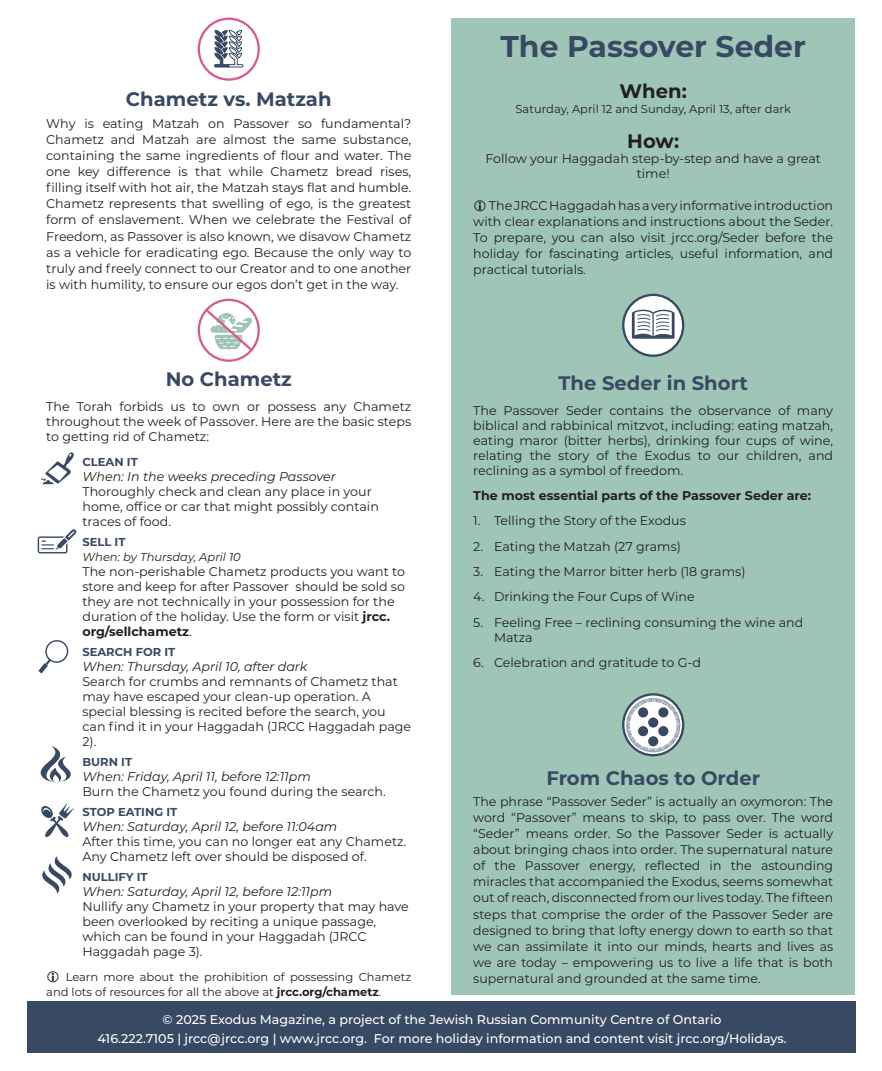
<style>
.page{position:relative;width:882px;height:1071px;background:#fff}
.page>*{position:absolute;margin:0;border:0;box-sizing:border-box;transform-origin:0 0}
.t1{font:700 29.93px "Montserrat";color:#384964}
.t2{font:700 19.6px "Montserrat";color:#384964}
.t3{font:700 19.6px "Montserrat";color:#231f20}
.t4{font:12.6px/16.1px "Montserrat";color:#231f20}
.t5{font:500 12.6px/18.9px "Montserrat";color:#fff;text-align:center}
.t6{font:italic 12.6px "Montserrat";color:#231f20}
.t7{font:700 12.6px "Montserrat";color:#231f20}
.t8{font:11.55px/14.9px "Montserrat";color:#231f20}
.t9{font:700 11.55px "Montserrat";color:#384964}
.t10{font:italic 11.55px "Montserrat";color:#231f20}
.s1{font-weight:700}
.s2{font-size:11.55px}
</style>
<div class="page">
<div style="left:451px;top:18px;width:404px;height:977px;background:#9ec5b6"></div>
<div style="left:27px;top:1002px;width:828px;height:51px;background:#384964"></div>
<div style="left:198px;top:18px;width:62px;height:63px;border:2px solid #d85a8e;border-radius:50%"></div>
<svg style="left:623px;top:295px;width:60px;height:61px;background:#eaebee"></svg>
<div style="left:622px;top:294px;width:62px;height:63px;border:2px solid #384964;border-radius:50%"></div>
<svg style="left:623px;top:694px;width:60px;height:61px"></svg>
<div style="left:622px;top:693px;width:62px;height:63px;border:2px solid #384964;border-radius:50%"></div>
<svg style="left:41px;top:452px;width:33px;height:32px"></svg>
<div style="left:198px;top:299px;width:62px;height:63px;border:2px solid #d85a8e;border-radius:50%"></div>
<svg style="left:204px;top:307px;width:53px;height:46px"></svg>
<svg style="left:214px;top:30px;width:30px;height:38px"></svg>
<svg style="left:38px;top:529px;width:39px;height:24px"></svg>
<svg style="left:38px;top:640px;width:31px;height:33px"></svg>
<svg style="left:41px;top:746px;width:30px;height:36px"></svg>
<svg style="left:41px;top:856px;width:32px;height:38px"></svg>
<svg style="left:41px;top:803px;width:33px;height:34px"></svg>
<svg style="left:626px;top:698px;width:54px;height:54px;background:#d0d7db"></svg>
<div style="left:638px;top:707px;width:10px;height:10px;background:#384964;border-radius:50%"></div>
<div style="left:638px;top:726px;width:10px;height:10px;background:#384964;border-radius:50%"></div>
<div style="left:658px;top:707px;width:10px;height:10px;background:#384964;border-radius:50%"></div>
<div style="left:658px;top:726px;width:10px;height:10px;background:#384964;border-radius:50%"></div>
<div style="left:648px;top:717px;width:10px;height:11px;background:#384964;border-radius:50%"></div>
<div style="left:648px;top:736px;width:10px;height:10px;background:#384964;border-radius:50%"></div>
<svg style="left:632px;top:310px;width:43px;height:29px"></svg>
<h2 class="t2" style="left:126px;top:85px;width:207px">Chametz vs. Matzah</h2>
<p class="t4" style="left:46px;top:115px;width:367px;text-align:justify">Why is eating Matzah on Passover so fundamental?<br>Chametz and Matzah are almost the same substance, containing the same ingredients of flour and water. The one key difference is that while Chametz bread rises, filling itself with hot air, the Matzah stays flat and humble.<br>Chametz represents that swelling of ego, is the greatest form of enslavement. When we celebrate the Festival of Freedom, as Passover is also known, we disavow Chametz as a vehicle for eradicating ego. Because the only way to truly and freely connect to our Creator and to one another is with humility, to ensure our egos don’t get in the way.</p>
<h2 class="t2" style="left:166px;top:365px;width:128px">No Chametz</h2>
<p class="t4" style="left:46px;top:399px;width:367px;line-height:14.9px;text-align:justify">The Torah forbids us to own or possess any Chametz throughout the week of Passover. Here are the basic steps to getting rid of Chametz:</p>
<p class="t9" style="left:82px;top:454px;width:57px">CLEAN IT</p>
<p class="t6" style="left:82px;top:468px;width:255px">When: In the weeks preceding Passover</p>
<p class="t4" style="left:82px;top:484px;width:298px;line-height:14.9px">Thoroughly check and clean any place in your home, office or car that might possibly contain traces of food.</p>
<p class="t9" style="left:82px;top:534px;width:45px">SELL IT</p>
<p class="t10" style="left:82px;top:549px;width:160px">When: by Thursday, April 10</p>
<p class="t4" style="left:82px;top:564px;width:324px;line-height:14.9px">The non-perishable Chametz products you want to store and keep for after Passover should be sold so they are not technically in your possession for the duration of the holiday. Use the form or visit <span class="s1">jrcc. org/sellchametz</span>.</p>
<p class="t9" style="left:82px;top:643px;width:94px">SEARCH FOR IT</p>
<p class="t6" style="left:82px;top:658px;width:226px">When: Thursday, April 10, after dark</p>
<p class="t4" style="left:82px;top:673px;width:330px;line-height:14.9px">Search for crumbs and remnants of Chametz that may have escaped your clean-up operation. A special blessing is recited before the search, you can find it in your Haggadah (JRCC Haggadah page 2).</p>
<p class="t9" style="left:82px;top:753px;width:51px">BURN IT</p>
<p class="t6" style="left:82px;top:768px;width:230px">When: Friday, April 11, before 12:11pm</p>
<p class="t4" style="left:82px;top:783px;width:305px">Burn the Chametz you found during the search.</p>
<p class="t9" style="left:82px;top:803px;width:96px">STOP EATING IT</p>
<p class="t6" style="left:82px;top:818px;width:256px">When: Saturday, April 12, before 11:04am</p>
<p class="t4" style="left:82px;top:833px;width:325px;line-height:14.9px">After this time, you can no longer eat any Chametz.<br>Any Chametz left over should be disposed of.</p>
<p class="t9" style="left:82px;top:868px;width:67px">NULLIFY IT</p>
<p class="t6" style="left:82px;top:883px;width:251px">When: Saturday, April 12, before 12:11pm</p>
<p class="t4" style="left:82px;top:898px;width:328px;line-height:14.9px">Nullify any Chametz in your property that may have been overlooked by reciting a unique passage, which can be found in your Haggadah (JRCC Haggadah page 3).</p>
<p class="t8" style="left:46px;top:969px;width:367px;text-indent:19px">Learn more about the prohibition of possessing Chametz and lots of resources for all the above at <span class="s1">jrcc.org/chametz</span>.</p>
<h1 class="t1" style="left:500px;top:24px;width:307px">The Passover Seder</h1>
<h2 class="t3" style="left:620px;top:77px;width:69px">When:</h2>
<p class="t8" style="left:516px;top:101px;width:277px">Saturday, April 12 and Sunday, April 13, after dark</p>
<h2 class="t3" style="left:627px;top:127px;width:53px">How:</h2>
<p class="t4" style="left:485px;top:151px;width:337px;line-height:14.9px;text-align:center">Follow your Haggadah step-by-step and have a great time!</p>
<p class="t4" style="left:473px;top:197px;width:361px;text-align:justify;text-indent:16px">The JRCC Haggadah has a very informative introduction with clear explanations and instructions about the Seder.<br>To prepare, you can also visit jrcc.org/Seder before the holiday for fascinating articles, useful information, and practical tutorials<span class="s2">.</span></p>
<h2 class="t2" style="left:559px;top:369px;width:191px">The Seder in Short</h2>
<p class="t4" style="left:473px;top:403px;width:361px;line-height:14.9px;text-align:justify">The Passover Seder contains the observance of many biblical and rabbinical mitzvot, including: eating matzah, eating maror (bitter herbs), drinking four cups of wine, relating the story of the Exodus to our children, and reclining as a symbol of freedom.</p>
<p class="t7" style="left:473px;top:487px;width:339px">The most essential parts of the Passover Seder are:</p>
<p class="t4" style="left:473px;top:512px;width:214px">1. Telling the Story of the Exodus</p>
<p class="t4" style="left:473px;top:538px;width:209px">2. Eating the Matzah (27 grams)</p>
<p class="t4" style="left:473px;top:563px;width:274px">3. Eating the Marror bitter herb (18 grams)</p>
<p class="t4" style="left:473px;top:588px;width:223px">4. Drinking the Four Cups of Wine</p>
<p class="t4" style="left:494px;top:614px;width:311px;line-height:14.9px;text-indent:-21px">5. Feeling Free – reclining consuming the wine and<br>Matza</p>
<p class="t4" style="left:473px;top:654px;width:229px">6. Celebration and gratitude to G-d</p>
<h2 class="t2" style="left:546px;top:763px;width:215px">From Chaos to Order</h2>
<p class="t4" style="left:473px;top:793px;width:361px;text-align:justify">The phrase “Passover Seder” is actually an oxymoron: The word “Passover” means to skip, to pass over. The word “Seder” means order. So the Passover Seder is actually about bringing chaos into order. The supernatural nature of the Passover energy, reflected in the astounding miracles that accompanied the Exodus, seems somewhat out of reach, disconnected from our lives today. The fifteen steps that comprise the order of the Passover Seder are designed to bring that lofty energy down to earth so that we can assimilate it into our minds, hearts and lives as we are today – empowering us to live a life that is both supernatural and grounded at the same time.</p>
<p class="t5" style="left:98px;top:1010px;width:691px">© 2025 Exodus Magazine, a project of the Jewish Russian Community Centre of Ontario<br>416.222.7105 | jrcc@jrcc.org | www.jrcc.org. For more holiday information and content visit jrcc.org/Holidays.</p>
</div>
